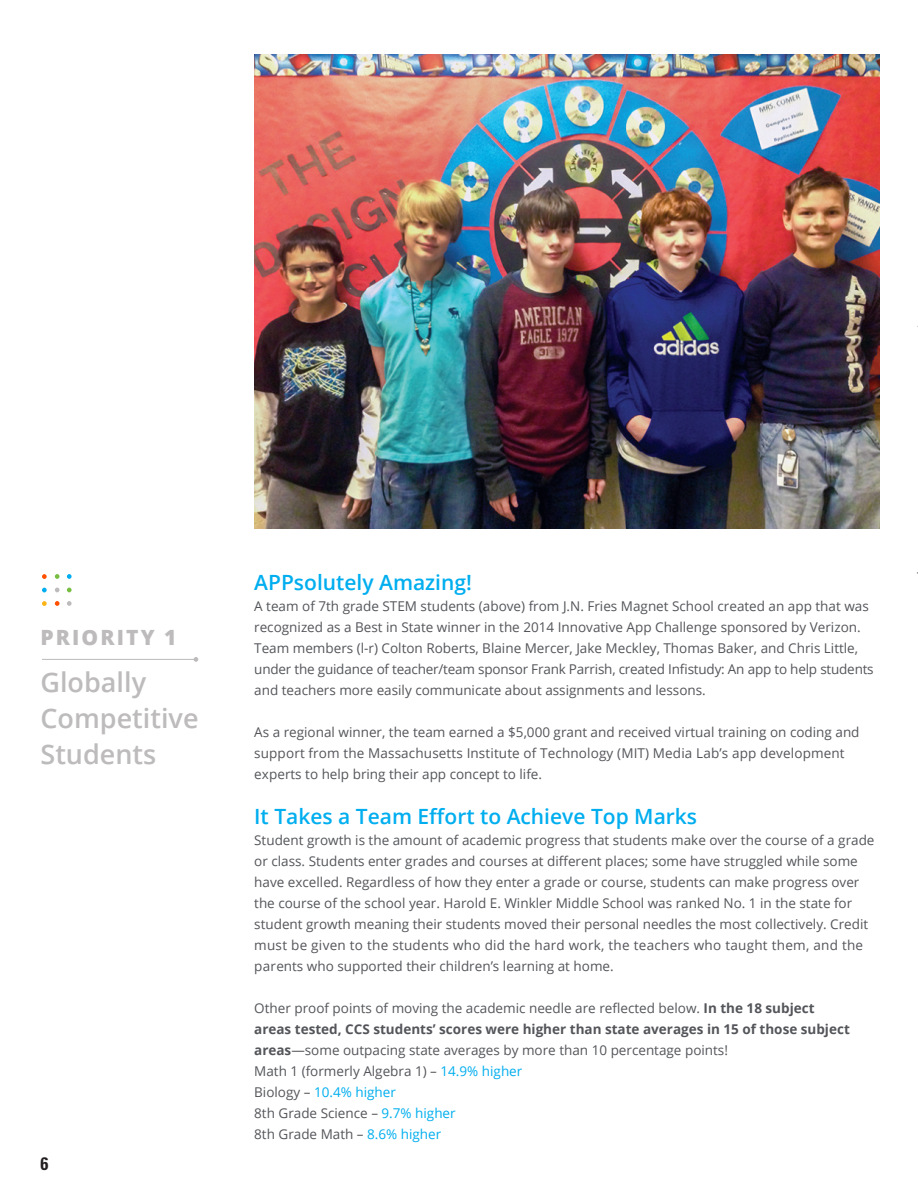
<style>
.page{position:relative;width:918px;height:1188px;background:#fff}
.page>*{position:absolute;margin:0;border:0;box-sizing:border-box;transform-origin:0 0}
.t1{font:600 27px/36px "Open Sans";color:#bdbbbb}
.t2{font:600 21px "Open Sans";color:#00aeef}
.t3{font:800 21px "Open Sans";letter-spacing:.1em;color:#bdbbbb}
.t4{font:700 condensed 18px "Univers LT Std";color:#231f20}
.t5{font:13.5px/21px "Open Sans";color:#54555a}
.t6{font:13.5px "Open Sans";color:#00aeef}
.s1{font-weight:700}
.s2{color:#00aeef}
.s3{color:#54555a}
</style>
<div class="page">
<svg style="left:42px;top:601px;width:5px;height:5px"></svg>
<svg style="left:42px;top:588px;width:5px;height:4px"></svg>
<svg style="left:42px;top:574px;width:5px;height:5px"></svg>
<svg style="left:55px;top:601px;width:5px;height:5px"></svg>
<svg style="left:55px;top:588px;width:5px;height:4px"></svg>
<svg style="left:55px;top:574px;width:5px;height:5px"></svg>
<svg style="left:67px;top:601px;width:5px;height:5px"></svg>
<svg style="left:67px;top:588px;width:5px;height:4px"></svg>
<svg style="left:67px;top:574px;width:5px;height:5px"></svg>
<hr style="left:42px;top:659px;width:153px;height:1px;background:#bdbbbb">
<svg style="left:194px;top:657px;width:4px;height:5px"></svg>
<img style="left:254px;top:54px;width:625px;height:475px">
<p class="t3" style="left:40px;top:622px;width:138px">PRIORITY 1</p>
<p class="t1" style="left:40px;top:664px;width:160px">Globally<br>Competitive<br>Students</p>
<h3 class="t4" style="left:40px;top:1153px;width:9px">6</h3>
<p class="t2" style="left:254px;top:568px;width:219px">APPsolutely Amazing!</p>
<p class="t5" style="left:254px;top:595px;width:621px">A team of 7th grade STEM students (above) from J.N. Fries Magnet School created an app that was recognized as a Best in State winner in the 2014 Innovative App Challenge sponsored by Verizon.<br>Team members (l-r) Colton Roberts, Blaine Mercer, Jake Meckley, Thomas Baker, and Chris Little, under the guidance of teacher/team sponsor Frank Parrish, created Infistudy: An app to help students and teachers more easily communicate about assignments and lessons.</p>
<p class="t5" style="left:254px;top:721px;width:607px">As a regional winner, the team earned a $5,000 grant and received virtual training on coding and support from the Massachusetts Institute of Technology (MIT) Media Lab’s app development experts to help bring their app concept to life.</p>
<p class="t2" style="left:254px;top:802px;width:444px">It Takes a Team Effort to Achieve Top Marks</p>
<p class="t5" style="left:254px;top:829px;width:622px">Student growth is the amount of academic progress that students make over the course of a grade or class. Students enter grades and courses at different places; some have struggled while some have excelled. Regardless of how they enter a grade or course, students can make progress over the course of the school year. Harold E. Winkler Middle School was ranked No. 1 in the state for student growth meaning their students moved their personal needles the most collectively. Credit must be given to the students who did the hard work, the teachers who taught them, and the parents who supported their children’s learning at home.</p>
<p class="t5" style="left:254px;top:997px;width:597px">Other proof points of moving the academic needle are reflected below. <span class="s1">In the 18 subject areas tested, CCS students’ scores were higher than state averages in 15 of those subject areas</span>—some outpacing state averages by more than 10 percentage points!</p>
<p class="t5" style="left:254px;top:1060px;width:270px">Math 1 (formerly Algebra 1) – <span class="s2">14.9% higher</span></p>
<p class="t6" style="left:254px;top:1083px;width:143px"><span class="s3">Biology –</span> 10.4% higher</p>
<p class="t5" style="left:254px;top:1102px;width:203px">8th Grade Science – <span class="s2">9.7% higher</span></p>
<p class="t5" style="left:254px;top:1123px;width:189px">8th Grade Math – <span class="s2">8.6% higher</span></p>
</div>
